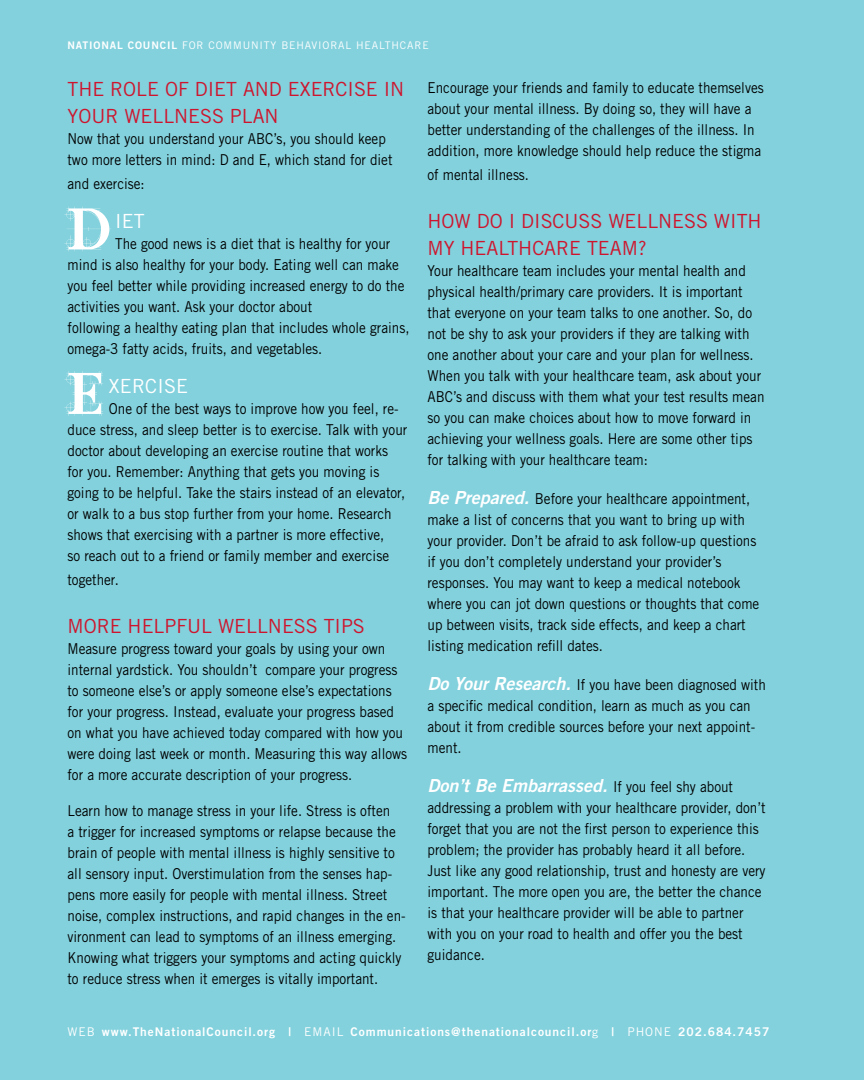
<style>
.page{position:relative;width:864px;height:1080px;background:#82d1dd}
.page>*{position:absolute;margin:0;border:0;box-sizing:border-box;transform-origin:0 0}
.t1{font:65.25px "Rubino Serif ICG Solid";color:#fff}
.t2{font:19.5px/27px "Trade Gothic";color:#ce152d}
.t3{font:19.5px "Trade Gothic";letter-spacing:.01em;color:#fff}
.t4{font:italic 18px "Trade Gothic Bold Two";color:#fff}
.t5{font:15px/21px "Trade Gothic";color:#000;scale:.9 1}
.t6{font:12px "Trade Gothic Bold Two";letter-spacing:.08em;color:#fff}
.t7{font:10.5px "Trade Gothic";letter-spacing:.08em;color:#fff}
.s1{font-family:"Trade Gothic Bold Two"}
.s2{font-family:"Trade Gothic Bold Two";font-style:italic;font-size:18px;color:#fff}
.s3{font-family:"Trade Gothic";font-style:normal;font-size:15px;color:#000}
.s4{font-family:"Trade Gothic"}
</style>
<div class="page">
<p class="t7" style="left:68px;top:39px;width:326px"><span class="s1">National Council</span> for Community Behavioral Healthca</p>
<p class="t7" style="left:414px;top:39px;width:16px">re</p>
<h2 class="t2" style="left:68px;top:75px;width:338px">Th e Role of Diet and Exercise in<br>Your Wellness Plan</h2>
<p class="t5" style="left:68px;top:128px;width:363px">Now that you understand your ABC’s, you should keep two more letters in mind: D and E, which stand for diet</p>
<p class="t5" style="left:68px;top:173px;width:87px">and exercise:</p>
<h2 class="t3" style="left:115px;top:209px;width:27px">iet</h2>
<p class="t5" style="left:68px;top:233px;width:381px;text-indent:48px">The good news is a diet that is healthy for your mind is also healthy for your body. Eating well can make you feel better while providing increased energy to do the activities you want. Ask your doctor about<br>following a healthy eating plan that includes whole grains, omega-3 fatty acids, fruits, and vegetables.</p>
<h2 class="t3" style="left:109px;top:374px;width:81px">xercise</h2>
<p class="t5" style="left:67px;top:398px;width:379px;text-indent:41px">One of the best ways to improve how you feel, re&shy;duce stress, and sleep better is to exercise. Talk with your doctor about developing an exercise routine that works for you. Remember: Anything that gets you moving is going to be helpful. Take the stairs instead of an elevator, or walk to a bus stop further from your home. Research shows that exercising with a partner is more effective,<br>so reach out to a friend or family member and exercise</p>
<p class="t5" style="left:67px;top:569px;width:59px">together.</p>
<h2 class="t2" style="left:68px;top:612px;width:299px">More Helpful Wellness Tips</h2>
<p class="t5" style="left:68px;top:638px;width:379px">M easure progress toward your goals by using your own internal yardstick. You shouldn’t compare your progress to someone else’s or apply someone else’s expectations for your progress. I nstead, evaluate your progress based on what you have achieved today compared with how you were doing last week or month. Measuring this way allows for a more accurate description of your progress.</p>
<p class="t5" style="left:68px;top:800px;width:377px">Learn how to manage stress in your life. Stress is often<br>a trigger for increased symptoms or relapse because the brain of people with mental illness is highly sensitive to all sensory input. Overstimulation from the senses hap&shy;pens more easily for people with mental illness. Street noise, complex instructions, and rapid changes in the en&shy;vironment can lead to symptoms of an illness emerging.<br>Knowing what triggers your symptoms and acting quickly to reduce stress when it emerges is vitally important.</p>
<h1 class="t1" style="left:68px;top:192px;width:45px">D</h1>
<h1 class="t1" style="left:68px;top:357px;width:37px">E</h1>
<p class="t5" style="left:428px;top:77px;width:375px">Encourage your friends and family to educate themselves about your mental illness. By doing so, they will have a better understanding of the challenges of the illness. I n addition, more knowledge should help reduce the stigma</p>
<p class="t5" style="left:428px;top:164px;width:114px">of mental illness.</p>
<h2 class="t2" style="left:428px;top:207px;width:322px">How Do I Discuss Wellness With<br>My Healthca</h2>
<h2 class="t2" style="left:556px;top:234px;width:92px">re Team?</h2>
<p class="t5" style="left:428px;top:260px;width:376px">Your healthcare team includes your mental health and physical health/primary care providers. It is important that everyone on your team talks to one another. So, do not be shy to ask your providers if they are talking with one another about your care and your plan for wellness.<br>When you talk with your healthcare team, ask about your ABC’s and discuss with them what your test results mean so you can make choices about how to move forward in achieving your wellness goals. Here are some other tips for talking with your healthcare team:</p>
<p class="t5" style="left:428px;top:488px;width:370px"><span class="s2">Be Prepared.</span> Before your healthcare appointment, make a list of concerns that you want to bring up with your provider. Don’t be afraid to ask follow-up questions if you don’t completely understand your provider’s responses. You may want to keep a medical notebook where you can jot down questions or thoughts that come up between visits, track side effects, and keep a chart listing medication refill dates.</p>
<p class="t5" style="left:427px;top:674px;width:377px"><span class="s2">Do Your Research.</span> I f you have been diagnosed with a specific medical condition, learn as much as you can about it from credible sources before your next appoint&shy;ment.</p>
<p class="t4" style="left:428px;top:774px;width:307px">Don’t Be Embarrassed. <span class="s3">I f you feel shy about</span></p>
<p class="t5" style="left:427px;top:797px;width:377px">addressing a problem with your healthcare provider, don’t forget that you are not the first person to experience this problem; the provider has probably heard it all before.<br>Just like any good relationship, trust and honesty are very important. The more open you are, the better the chance is that your healthcare provider will be able to partner with you on your road to health and offer you the best guidance.</p>
<p class="t6" style="left:68px;top:1024px;width:703px"><span class="s4">w eb</span> www.TheNationalCouncil.org | <span class="s4">email</span> Communications@thenationalcouncil.or<span class="s4">g</span> | <span class="s4">ph one</span> 202.684.7457</p>
</div>
